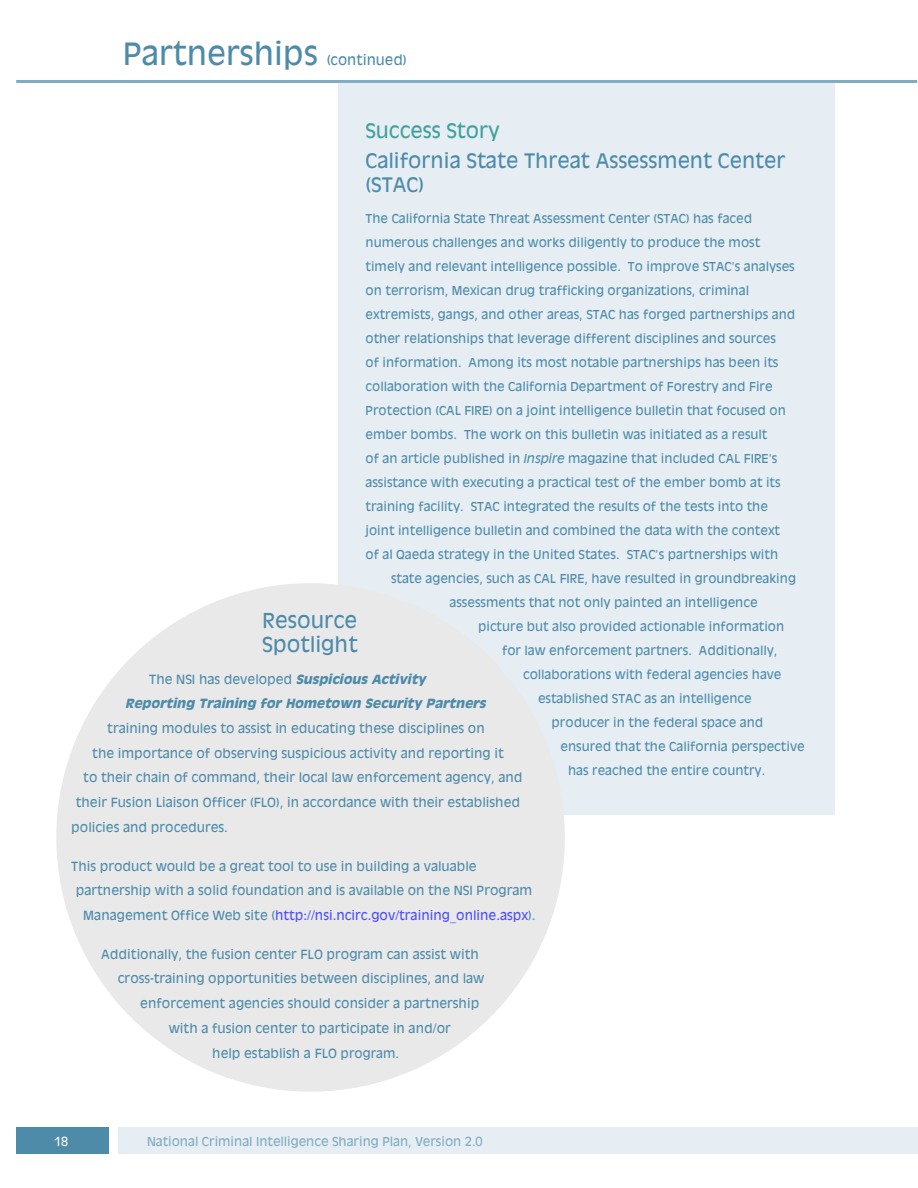
<style>
.page{position:relative;width:918px;height:1188px;background:#fff}
.page>*{position:absolute;margin:0;border:0;box-sizing:border-box;transform-origin:0 0}
.enabler_titles{font:30px "Antique Olive";color:#4d8ba9}
.subhead_one{font:20.1px/24.2px "Antique Olive";color:#4d8ba9}
.subhead_one-2{font:19.5px/23.4px "Antique Olive";color:#4d8ba9}
.above_title_text{font:19.5px "Antique Olive";color:#3fa19d}
.enabler_titles-2{font:13.5px "Antique Olive";color:#4d8ba9}
.caption_small{font:12.3px "Antique Olive";color:#4d8ba9}
.caption_small-2{font:12.3px "Antique Olive";color:#4d4dff}
.caption_small-3{font:italic 700 12.3px "Antique Olive";color:#4d8ba9}
.caption_small-4{font:12px "Antique Olive";color:#4d8ba9}
.t1{font:12px "Antique Olive";color:#80acc1}
.t2{font:12px "Antique Olive";color:#fff}
.s1{font-style:italic}
.s2{font-weight:700;font-style:italic}
.s3{color:#4d8ba9}
.s4{font-size:12px}
</style>
<div class="page">
<div style="left:16px;top:1128px;width:93px;height:26px;background:#4d8ba9"></div>
<div style="left:119px;top:1128px;width:799px;height:26px;background:#e6eef3"></div>
<div style="left:339px;top:83px;width:496px;height:731px;background:#e6eef3"></div>
<hr style="left:16px;top:80px;width:901px;height:3px;background:#80acc1">
<div style="left:56px;top:583px;width:509px;height:509px;background:#e9e9ea;border-radius:50%"></div>
<p class="enabler_titles" style="left:123px;top:34px;width:196px">Partnerships</p>
<p class="enabler_titles-2" style="left:327px;top:51px;width:82px">(continued)</p>
<p class="above_title_text" style="left:366px;top:118px;width:136px">Success Story</p>
<p class="subhead_one-2" style="left:366px;top:149px;width:421px">California State Threat Assessment Center (STAC)</p>
<p class="caption_small-4" style="left:366px;top:210px;width:388px">The California State Threat Assessment Center (STAC) has faced</p>
<p class="caption_small-4" style="left:366px;top:234px;width:396px">numerous challenges and works diligently to produce the most</p>
<p class="caption_small-4" style="left:366px;top:258px;width:431px">timely and relevant intelligence possible. To improve STAC’s analyses</p>
<p class="caption_small-4" style="left:366px;top:282px;width:385px">on terrorism, Mexican drug trafficking organizations, criminal</p>
<p class="caption_small-4" style="left:366px;top:306px;width:431px">extremists, gangs, and other areas, STAC has forged partnerships and</p>
<p class="caption_small-4" style="left:366px;top:330px;width:412px">other relationships that leverage different disciplines and sources</p>
<p class="caption_small-4" style="left:366px;top:354px;width:414px">of information. Among its most notable partnerships has been its</p>
<p class="caption_small-4" style="left:366px;top:378px;width:409px">collaboration with the California Department of Forestry and Fire</p>
<p class="caption_small-4" style="left:366px;top:402px;width:422px">Protection (CAL FIRE) on a joint intelligence bulletin that focused on</p>
<p class="caption_small-4" style="left:366px;top:426px;width:403px">ember bombs. The work on this bulletin was initiated as a result</p>
<p class="caption_small-4" style="left:366px;top:450px;width:413px">of an article published in <span class="s1">Inspire</span> magazine that included CAL FIRE’s</p>
<p class="caption_small-4" style="left:366px;top:474px;width:417px">assistance with executing a practical test of the ember bomb at its</p>
<p class="caption_small-4" style="left:366px;top:498px;width:404px">training facility. STAC integrated the results of the tests into the</p>
<p class="caption_small-4" style="left:366px;top:522px;width:416px">joint intelligence bulletin and combined the data with the context</p>
<p class="caption_small-4" style="left:366px;top:546px;width:414px">of al Qaeda strategy in the United States. STAC’s partnerships with</p>
<p class="caption_small-4" style="left:391px;top:570px;width:406px">state agencies, such as CAL FIRE, have resulted in groundbreaking</p>
<p class="caption_small-4" style="left:450px;top:594px;width:309px">assessments that not only painted an intelligence</p>
<p class="caption_small-4" style="left:478px;top:618px;width:308px">picture but also provided actionable information</p>
<p class="caption_small-4" style="left:502px;top:642px;width:277px">for law enforcement partners. Additionally,</p>
<p class="caption_small-4" style="left:523px;top:666px;width:260px">collaborations with federal agencies have</p>
<p class="caption_small-4" style="left:538px;top:690px;width:215px">established STAC as an intelligence</p>
<p class="caption_small-4" style="left:552px;top:714px;width:213px">producer in the federal space and</p>
<p class="caption_small-4" style="left:561px;top:738px;width:246px">ensured that the California perspective</p>
<p class="caption_small-4" style="left:568px;top:762px;width:199px">has reached the entire country.</p>
<p class="subhead_one" style="left:262px;top:608px;width:97px">Resource<br>Spotlight</p>
<p class="caption_small" style="left:149px;top:671px;width:281px">T h e N S I h a s d e v e l o p e d <span class="s2">Suspicious Activity</span></p>
<p class="caption_small-3" style="left:125px;top:696px;width:365px">Reporting Training for Hometown Security Partners</p>
<p class="caption_small" style="left:107px;top:720px;width:379px">training modules to assist in educating these disciplines on</p>
<p class="caption_small" style="left:92px;top:745px;width:413px">the importance of observing suspicious activity and reporting it</p>
<p class="caption_small" style="left:83px;top:770px;width:441px">to their chain of command, their local law enforcement agency, and</p>
<p class="caption_small" style="left:76px;top:795px;width:446px">their Fusion Liaison Officer (FLO), in accordance with their established</p>
<p class="caption_small" style="left:71px;top:819px;width:158px">policies and procedures.</p>
<p class="caption_small" style="left:71px;top:858px;width:407px">This product would be a great tool to use in building a valuable</p>
<p class="caption_small" style="left:76px;top:883px;width:458px">partnership with a solid foundation and is available on the NSI Program</p>
<p class="caption_small-2" style="left:83px;top:907px;width:454px"><span class="s3">Management Office Web site (</span>http://nsi.ncirc.gov/training_online.aspx<span class="s3">).</span></p>
<p class="caption_small" style="left:101px;top:946px;width:379px">Additionally, the fusion center FLO program can assist with</p>
<p class="caption_small" style="left:118px;top:971px;width:368px">cross-training opportunities between disciplines, and law</p>
<p class="caption_small" style="left:140px;top:996px;width:341px">enforcement agencies should consider a partnership</p>
<p class="caption_small" style="left:169px;top:1020px;width:284px">with a fusion center to participate in and/or</p>
<p class="caption_small" style="left:212px;top:1045px;width:188px">help establish a FLO <span class="s4">program.</span></p>
<p class="t2" style="left:54px;top:1133px;width:16px">18</p>
<p class="t1" style="left:147px;top:1133px;width:337px">National Criminal Intelligence Sharing Plan, Version 2.0</p>
</div>
